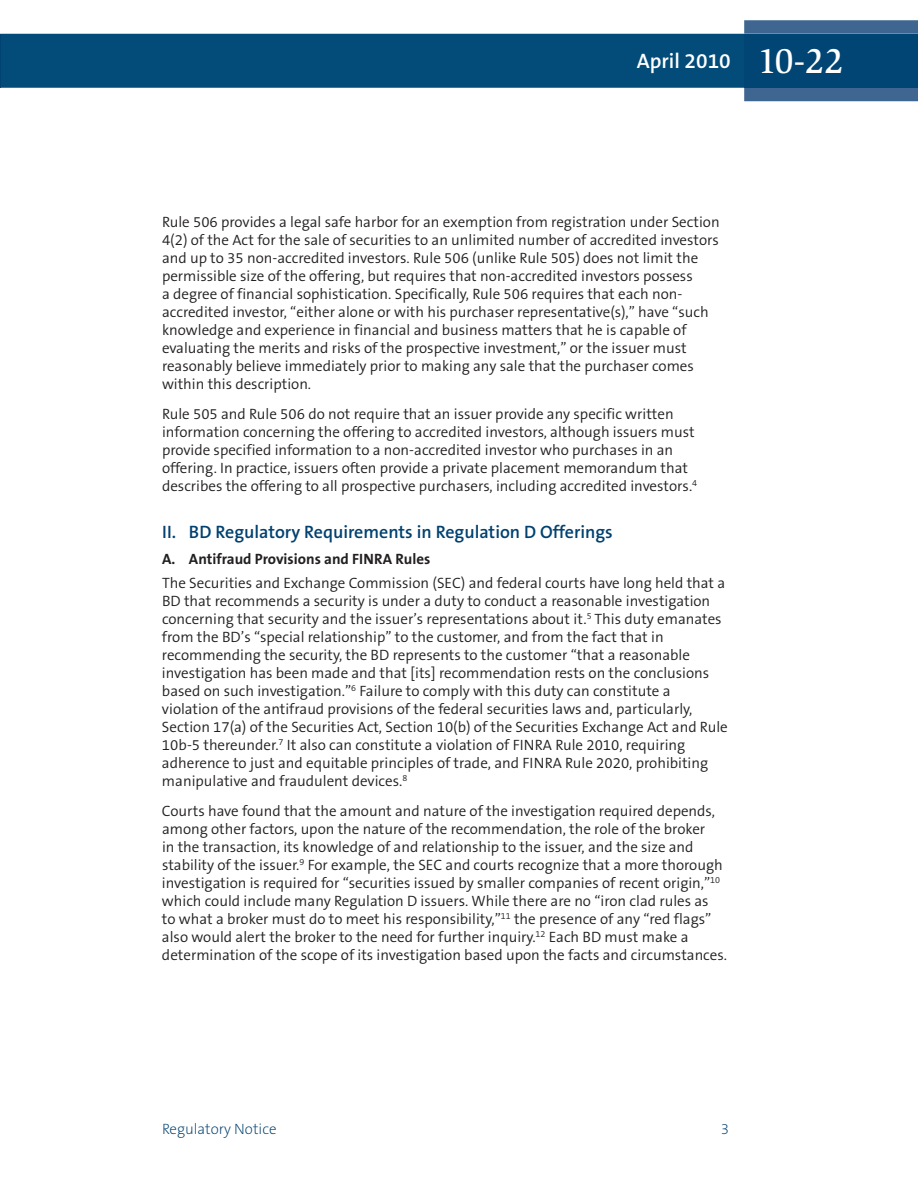
<style>
.page{position:relative;width:918px;height:1188px;background:#fff}
.page>*{position:absolute;margin:0;border:0;box-sizing:border-box;transform-origin:0 0}
.t1{font:600 21px "The Sans B6";color:#fff}
.t2{font:600 18px "The Sans B6";color:#004170}
.t3{font:300 15px/18px "The Sans B4";color:#221f1f}
.t4{font:700 15px "The Sans B7";color:#221f1f}
.t5{font:200 15px "The Sans B2";color:#004170}
.s1{font-family:"Slimbach LT";font-weight:500;font-size:36px}
</style>
<div class="page">
<div style="left:1px;top:34px;width:743px;height:54px;background:#034c7a"></div>
<svg style="left:744px;top:20px;width:174px;height:81px;background:#416892"></svg>
<div style="left:744px;top:34px;width:174px;height:54px;background:#004573"></div>
<hr style="left:0;top:34px;width:1px;height:54px;background:#004271">
<h1 class="t1" style="left:637px;top:52px;width:208px">April 2010 <span class="s1">10-22</span></h1>
<p class="t3" style="left:162px;top:214px;width:559px">Rule 506 provides a legal safe harbor for an exemption from registration under Section 4(2) of the Act for the sale of securities to an unlimited number of accredited investors and up to 35 non-accredited investors. Rule 506 (unlike Rule 505) does not limit the permissible size of the offering, but requires that non-accredited investors possess<br>a degree of financial sophistication. Specifically, Rule 506 requires that each non&shy;accredited investor, “either alone or with his purchaser representative(s),” have “such knowledge and experience in financial and business matters that he is capable of evaluating the merits and risks of the prospective investment,” or the issuer must reasonably believe immediately prior to making any sale that the purchaser comes within this description.</p>
<p class="t3" style="left:162px;top:406px;width:537px">Rule 505 and Rule 506 do not require that an issuer provide any specific written information concerning the offering to accredited investors, although issuers must provide specified information to a non-accredited investor who purchases in an offering. In practice, issuers often provide a private placement memorandum that describes the offering to all prospective purchasers, including accredited investors.<sup>4</sup></p>
<p class="t2" style="left:162px;top:525px;width:452px">II. BD Regulatory Requirements in Regulation D Offerings</p>
<p class="t4" style="left:162px;top:553px;width:270px">A. Antifraud Provisions and FINRA Rules</p>
<p class="t3" style="left:162px;top:575px;width:567px">The Securities and Exchange Commission (SEC) and federal courts have long held that a BD that recommends a security is under a duty to conduct a reasonable investigation concerning that security and the issuer’s representations about it.<sup>5</sup> This duty emanates from the BD’s “special relationship” to the customer, and from the fact that in recommending the security, the BD represents to the customer “that a reasonable investigation has been made and that [its] recommendation rests on the conclusions based on such investigation.”<sup>6</sup> Failure to comply with this duty can constitute a violation of the antifraud provisions of the federal securities laws and, particularly, Section 17(a) of the Securities Act, Section 10(b) of the Securities Exchange Act and Rule 10b-5 thereunder.<sup>7</sup> It also can constitute a violation of FINRA Rule 2010, requiring adherence to just and equitable principles of trade, and FINRA Rule 2020, prohibiting manipulative and fraudulent devices.<sup>8</sup></p>
<p class="t3" style="left:162px;top:803px;width:567px">Courts have found that the amount and nature of the investigation required depends, among other factors, upon the nature of the recommendation, the role of the broker<br>in the transaction, its knowledge of and relationship to the issuer, and the size and stability of the issuer.<sup>9</sup> For example, the SEC and courts recognize that a more thorough investigation is required for “securities issued by smaller companies of recent origin,”<sup>10 </sup>which could include many Regulation D issuers. While there are no “iron clad rules as<br>to what a broker must do to meet his responsibility,”<sup>11</sup> the presence of any “red flags” also would alert the broker to the need for further inquiry.<sup>12</sup> Each BD must make a determination of the scope of its investigation based upon the facts and circumstances.</p>
<p class="t5" style="left:162px;top:1123px;width:116px">Regulatory Notice</p>
<p class="t5" style="left:721px;top:1123px;width:10px">3</p>
</div>
